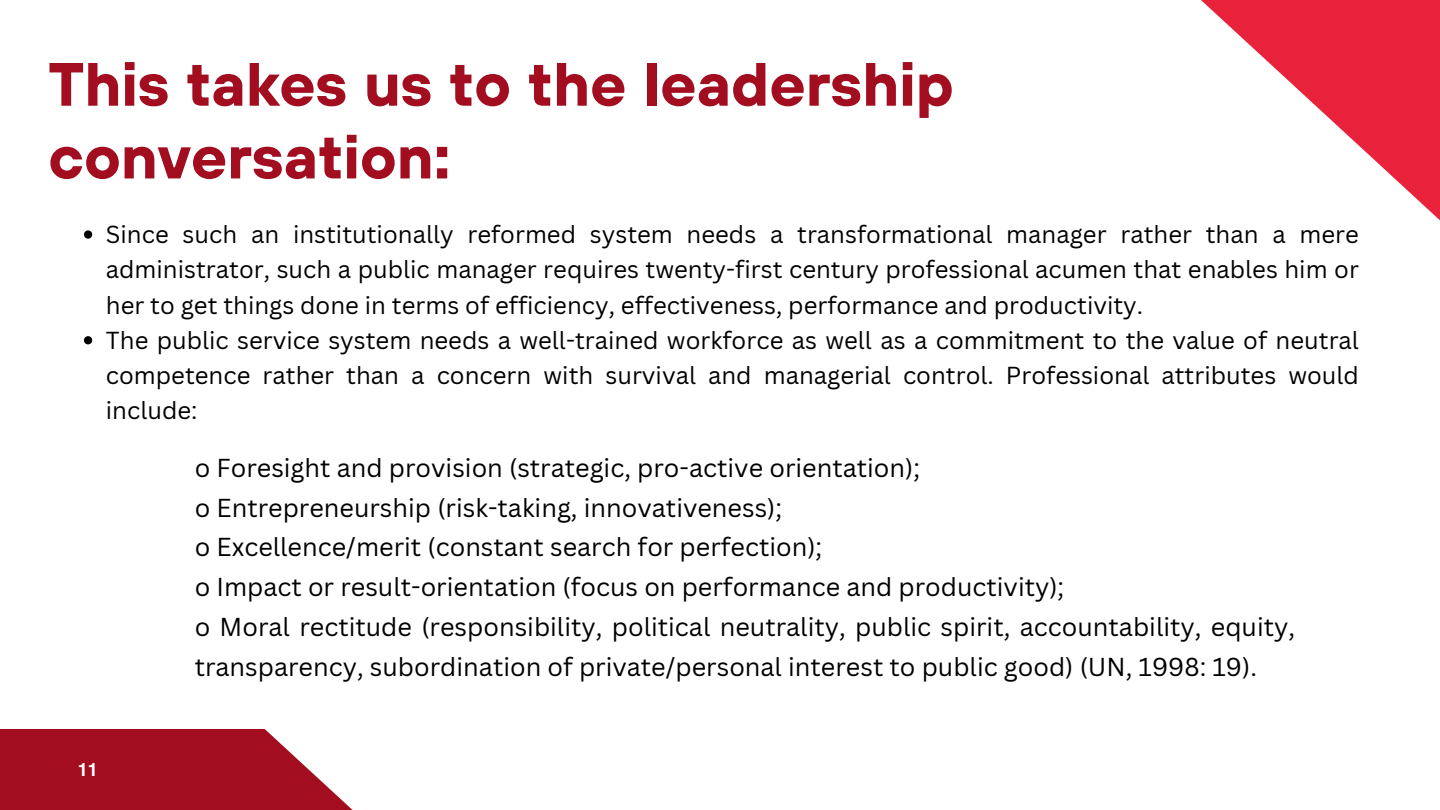
<style>
.page{position:relative;width:1440px;height:810px;background:#fff}
.page>*{position:absolute;margin:0;border:0;box-sizing:border-box;transform-origin:0 0}
.t1{font:700 61.1px/72.7px "TT Hoves";color:#a20e20}
.t2{font:25.3px/39.8px "Canva Sans";color:#000}
.t3{font:23.9px/35.2px "Canva Sans";color:#000;text-align:justify}
.t4{font:700 18px "Helios";color:#fff}
</style>
<div class="page">
<svg style="left:0;top:729px;width:353px;height:81px;background:#ad2c3c"></svg>
<svg style="left:1201px;top:0;width:239px;height:220px"></svg>
<svg style="left:84px;top:230px;width:8px;height:9px"></svg>
<svg style="left:84px;top:336px;width:8px;height:8px"></svg>
<h1 class="t1" style="left:48px;top:47px;width:907px">This takes us to the leadership conversation:</h1>
<p class="t3" style="left:106px;top:216px;width:1255px">Since such an institutionally reformed system needs a transformational manager rather than a mere administrator, such a public manager requires twenty-first century professional acumen that enables him or her to get things done in terms of efficiency, effectiveness, performance and productivity.</p>
<p class="t3" style="left:106px;top:322px;width:1255px">The public service system needs a well-trained workforce as well as a commitment to the value of neutral competence rather than a concern with survival and managerial control. Professional attributes would include:</p>
<p class="t2" style="left:195px;top:447px;width:727px">o Foresight and provision (strategic, pro-active orientation);</p>
<p class="t2" style="left:195px;top:487px;width:589px">o Entrepreneurship (risk-taking, innovativeness);</p>
<p class="t2" style="left:195px;top:527px;width:629px">o Excellence/merit (constant search for perfection);</p>
<p class="t2" style="left:195px;top:566px;width:871px">o Impact or result-orientation (focus on performance and productivity);</p>
<p class="t2" style="left:195px;top:606px;width:1102px">o Moral rectitude (responsibility, political neutrality, public spirit, accountability, equity, transparency, subordination of private/personal interest to public good) (UN, 1998: 19).</p>
<p class="t4" style="left:78px;top:758px;width:22px">11</p>
</div>
